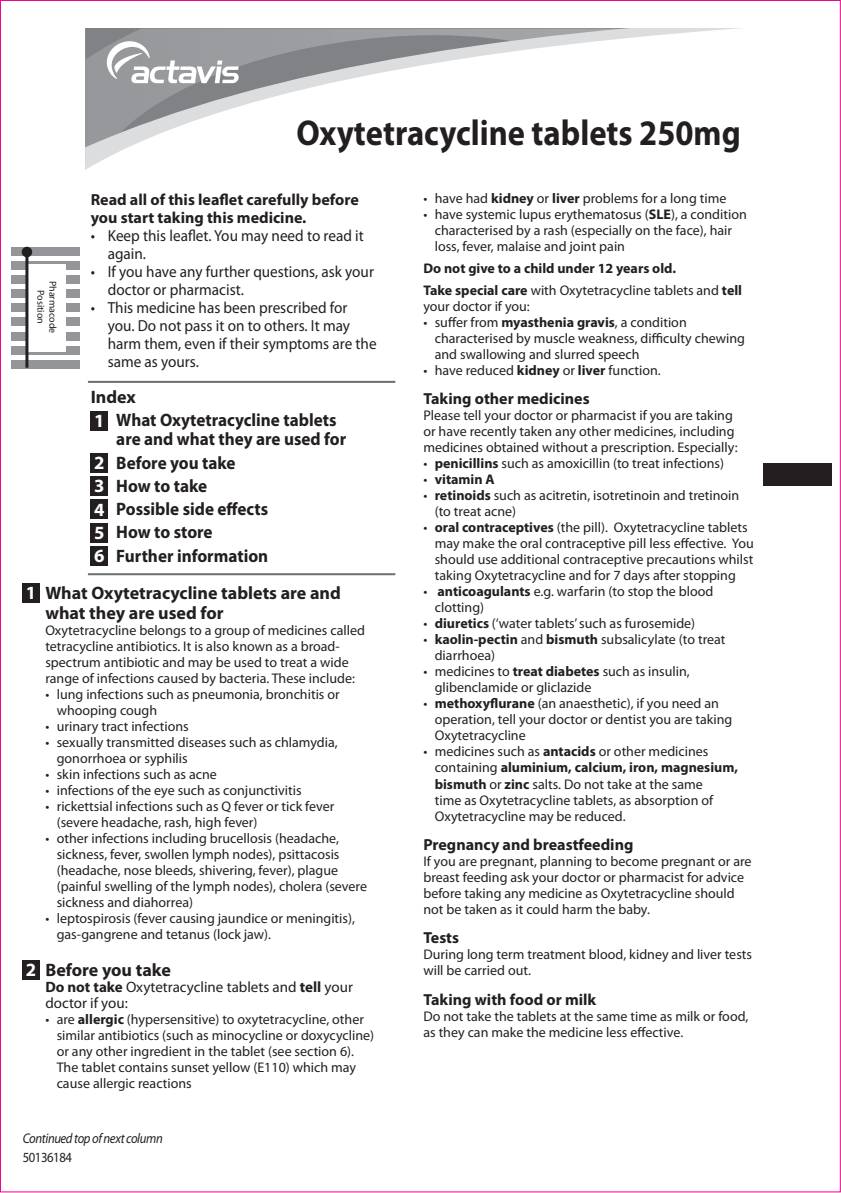
<style>
.page{position:relative;width:841px;height:1193px;background:#fff}
.page>*{position:absolute;margin:0;border:0;box-sizing:border-box;transform-origin:0 0}
.t1{font:700 36px "Myriad Pro";color:#231f20;scale:.91 1}
.t2{font:700 18px/23.2px "Myriad Pro";color:#231f20;scale:.95 1}
.t3{font:700 18px/23.2px "Myriad Pro";color:#231f20}
.t4{font:16px/18px "Myriad Pro";color:#231f20;scale:.95 1}
.t5{font:700 16px/18px "Myriad Pro";color:#231f20}
.t6{font:15px/16px "Myriad Pro";color:#231f20}
.t7{font:14px/16px "Myriad Pro";color:#231f20}
.t8{font:700 14px/21.6px "Myriad Pro";color:#231f20}
.t9{font:italic 14px "Myriad Pro";letter-spacing:-.03em;color:#231f20;scale:.91 1}
.t10{font:14px "Myriad Pro";letter-spacing:-.03em;color:#231f20;scale:.91 1}
.t11{font:10px/12px "Myriad";color:#231f20;text-align:center}
.s1{font-size:18.8px;color:#fff}
.s2{font-weight:700}
.s3{font-weight:400}
</style>
<div class="page">
<div style="left:11px;top:360px;width:68px;height:8px;background:#939598"></div>
<svg style="left:11px;top:346px;width:68px;height:8px"></svg>
<div style="left:11px;top:332px;width:68px;height:8px;background:#939598"></div>
<div style="left:11px;top:317px;width:68px;height:9px;background:#939598"></div>
<div style="left:11px;top:303px;width:68px;height:9px;background:#939598"></div>
<div style="left:11px;top:289px;width:68px;height:9px;background:#939598"></div>
<div style="left:11px;top:275px;width:68px;height:8px;background:#939598"></div>
<div style="left:11px;top:261px;width:68px;height:8px;background:#939598"></div>
<div style="left:11px;top:247px;width:68px;height:8px;background:#939598"></div>
<div style="left:27px;top:264px;width:38px;height:87px;background:#fff"></div>
<div style="left:22px;top:247px;width:10px;height:10px;background:#231f20;border-radius:50%"></div>
<hr style="left:25px;top:252px;width:3px;height:115px;background:#231f20">
<svg style="left:85px;top:28px;width:755px;height:142px"></svg>
<svg style="left:107px;top:41px;width:132px;height:42px"></svg>
<div style="left:91px;top:411px;width:17px;height:19px;background:#231f20"></div>
<div style="left:91px;top:453px;width:17px;height:19px;background:#231f20"></div>
<div style="left:91px;top:476px;width:17px;height:19px;background:#231f20"></div>
<div style="left:91px;top:499px;width:17px;height:20px;background:#231f20"></div>
<div style="left:91px;top:523px;width:17px;height:19px;background:#231f20"></div>
<div style="left:91px;top:546px;width:17px;height:19px;background:#231f20"></div>
<div style="left:23px;top:583px;width:17px;height:19px;background:#231f20"></div>
<div style="left:23px;top:960px;width:17px;height:19px;background:#231f20"></div>
<hr style="left:88px;top:381px;width:307px;height:2px;background:#6c6d70">
<hr style="left:88px;top:573px;width:307px;height:2px;background:#6c6d70">
<div style="left:763px;top:463px;width:68px;height:22px;background:#231f20"></div>
<h1 class="t1" style="left:296px;top:109px;width:489px">Oxytetracycline tablets 250mg</h1>
<p class="t5" style="left:91px;top:190px;width:269px">Read all of this leaflet carefully before you start taking this medicine.</p>
<p class="t4" style="left:108px;top:226px;width:271px;text-indent:-17px">• Keep this leaflet. You may need to read it again.</p>
<p class="t4" style="left:108px;top:262px;width:281px;text-indent:-17px">• If you have any further questions, ask your doctor or pharmacist.</p>
<p class="t4" style="left:108px;top:298px;width:284px;text-indent:-17px">• This medicine has been prescribed for you. Do not pass it on to others. It may harm them, even if their symptoms are the same as yours.</p>
<p class="t3" style="left:91px;top:384px;width:247px">Index<br><span class="s1">1</span> What Oxytetracycline tablets</p>
<p class="t2" style="left:94px;top:427px;width:267px;text-indent:22px">are and what they are used for<br><span class="s1">2</span> Before you take<br><span class="s1">3</span> How to take<br><span class="s1">4</span> Possible side effects<br><span class="s1">5</span> How to store<br><span class="s1">6</span> Further information</p>
<p class="t3" style="left:45px;top:582px;width:297px;line-height:20px;text-indent:-19px"><span class="s1">1</span> What Oxytetracycline tablets are and what they are used for</p>
<p class="t7" style="left:45px;top:621px;width:321px">Oxytetracycline belongs to a group of medicines called tetracycline antibiotics. It is also known as a broad&shy;spectrum antibiotic and may be used to treat a wide range of infections caused by bacteria. These include:</p>
<p class="t7" style="left:57px;top:685px;width:284px;text-indent:-11px">• lung infections such as pneumonia, bronchitis or whooping cough</p>
<p class="t7" style="left:45px;top:717px;width:145px">• urinary tract infections</p>
<p class="t7" style="left:57px;top:733px;width:282px;text-indent:-11px">• sexually transmitted diseases such as chlamydia, gonorrhoea or syphilis</p>
<p class="t7" style="left:45px;top:765px;width:173px">• skin infections such as acne</p>
<p class="t7" style="left:45px;top:781px;width:258px">• infections of the eye such as conjunctivitis</p>
<p class="t7" style="left:57px;top:797px;width:279px;text-indent:-11px">• rickettsial infections such as Q fever or tick fever (severe headache, rash, high fever)</p>
<p class="t7" style="left:57px;top:829px;width:312px;text-indent:-11px">• other infections including brucellosis (headache, sickness, fever, swollen lymph nodes), psittacosis (headache, nose bleeds, shivering, fever), plague (painful swelling of the lymph nodes), cholera (severe sickness and diahorrea)</p>
<p class="t7" style="left:57px;top:909px;width:299px;text-indent:-11px">• leptospirosis (fever causing jaundice or meningitis), gas-gangrene and tetanus (lock jaw).</p>
<p class="t3" style="left:26px;top:957px;width:146px"><span class="s1">2</span> Before you take</p>
<p class="t6" style="left:45px;top:978px;width:309px"><span class="s2">Do not take</span> Oxytetracycline tablets and <span class="s2">tell</span> your doctor if you:</p>
<p class="t7" style="left:57px;top:1010px;width:319px;text-indent:-11px">• are <span class="s2">allergic</span> (hypersensitive) to oxytetracycline, other similar antibiotics (such as minocycline or doxycycline) or any other ingredient in the tablet (see section 6).<br>The tablet contains sunset yellow (E110) which may cause allergic reactions</p>
<p class="t11" style="left:58px;top:280px;width:54px;rotate:90deg">Pharmacode<br>Position</p>
<p class="t9" style="left:23px;top:1129px;width:155px">Continued top of next column</p>
<p class="t10" style="left:23px;top:1148px;width:56px">50136184</p>
<p class="t7" style="left:423px;top:190px;width:304px">• have had <span class="s2">kidney</span> or <span class="s2">liver</span> problems for a long time</p>
<p class="t7" style="left:434px;top:206px;width:313px;text-indent:-11px">• have systemic lupus erythematosus (<span class="s2">SLE</span>), a condition characterised by a rash (especially on the face), hair loss, fever, malaise and joint pain</p>
<p class="t8" style="left:423px;top:257px;width:320px">Do not give to a child under 12 years old.<br>Take special care <span class="s3">with Oxytetracycline tablets and</span> tell</p>
<p class="t7" style="left:423px;top:298px;width:108px">your doctor if you:</p>
<p class="t7" style="left:434px;top:314px;width:312px;text-indent:-11px">• suffer from <span class="s2">myasthenia gravis</span>, a condition characterised by muscle weakness, difficulty chewing and swallowing and slurred speech</p>
<p class="t7" style="left:423px;top:362px;width:239px">• have reduced <span class="s2">kidney</span> or <span class="s2">liver</span> function.</p>
<p class="t5" style="left:423px;top:389px;width:168px">Taking other medicines</p>
<p class="t7" style="left:423px;top:407px;width:315px">Please tell your doctor or pharmacist if you are taking or have recently taken any other medicines, including medicines obtained without a prescription. Especially:</p>
<p class="t7" style="left:423px;top:455px;width:302px">• <span class="s2">penicillins</span> such as amoxicillin (to treat infections)</p>
<p class="t8" style="left:423px;top:468px;width:73px"><span class="s3">•</span> vitamin A</p>
<p class="t7" style="left:434px;top:487px;width:306px;text-indent:-11px">• <span class="s2">retinoids</span> such as acitretin, isotretinoin and tretinoin (to treat acne)</p>
<p class="t7" style="left:434px;top:519px;width:320px;text-indent:-11px">• <span class="s2">oral contraceptives</span> (the pill). Oxytetracycline tablets may make the oral contraceptive pill less effective. You should use additional contraceptive precautions whilst taking Oxytetracycline and for 7 days after stopping</p>
<p class="t7" style="left:434px;top:583px;width:280px;text-indent:-11px">• <span class="s2">anticoagulants</span> e.g. warfarin (to stop the blood clotting)</p>
<p class="t7" style="left:423px;top:615px;width:273px">• <span class="s2">diuretics</span> (‘water tablets’such as furosemide)</p>
<p class="t7" style="left:434px;top:631px;width:292px;text-indent:-11px">• <span class="s2">kaolin-pectin</span> and <span class="s2">bismuth</span> subsalicylate (to treat diarrhoea)</p>
<p class="t7" style="left:434px;top:663px;width:256px;text-indent:-11px">• medicines to <span class="s2">treat diabetes</span> such as insulin, glibenclamide or gliclazide</p>
<p class="t7" style="left:434px;top:695px;width:299px;text-indent:-11px">• <span class="s2">methoxyflurane</span> (an anaesthetic), if you need an operation, tell your doctor or dentist you are taking<br>Oxytetracycline</p>
<p class="t7" style="left:434px;top:743px;width:305px;text-indent:-11px">• medicines such as <span class="s2">antacids</span> or other medicines containing <span class="s2">aluminium, calcium, iron, magnesium, bismuth</span> or <span class="s2">zinc</span> salts. Do not take at the same<br>time as Oxytetracycline tablets, as absorption of Oxytetracycline may be reduced.</p>
<p class="t5" style="left:423px;top:834px;width:211px">Pregnancy and breastfeeding</p>
<p class="t7" style="left:423px;top:852px;width:329px">If you are pregnant, planning to become pregnant or are breast feeding ask your doctor or pharmacist for advice before taking any medicine as Oxytetracycline should not be taken as it could harm the baby.</p>
<p class="t5" style="left:423px;top:928px;width:37px">Tests</p>
<p class="t7" style="left:423px;top:946px;width:330px">During long term treatment blood, kidney and liver tests will be carried out.</p>
<p class="t5" style="left:423px;top:989px;width:174px">Taking with food or milk</p>
<p class="t7" style="left:423px;top:1007px;width:326px">Do not take the tablets at the same time as milk or food, as they can make the medicine less effective.</p>
</div>
